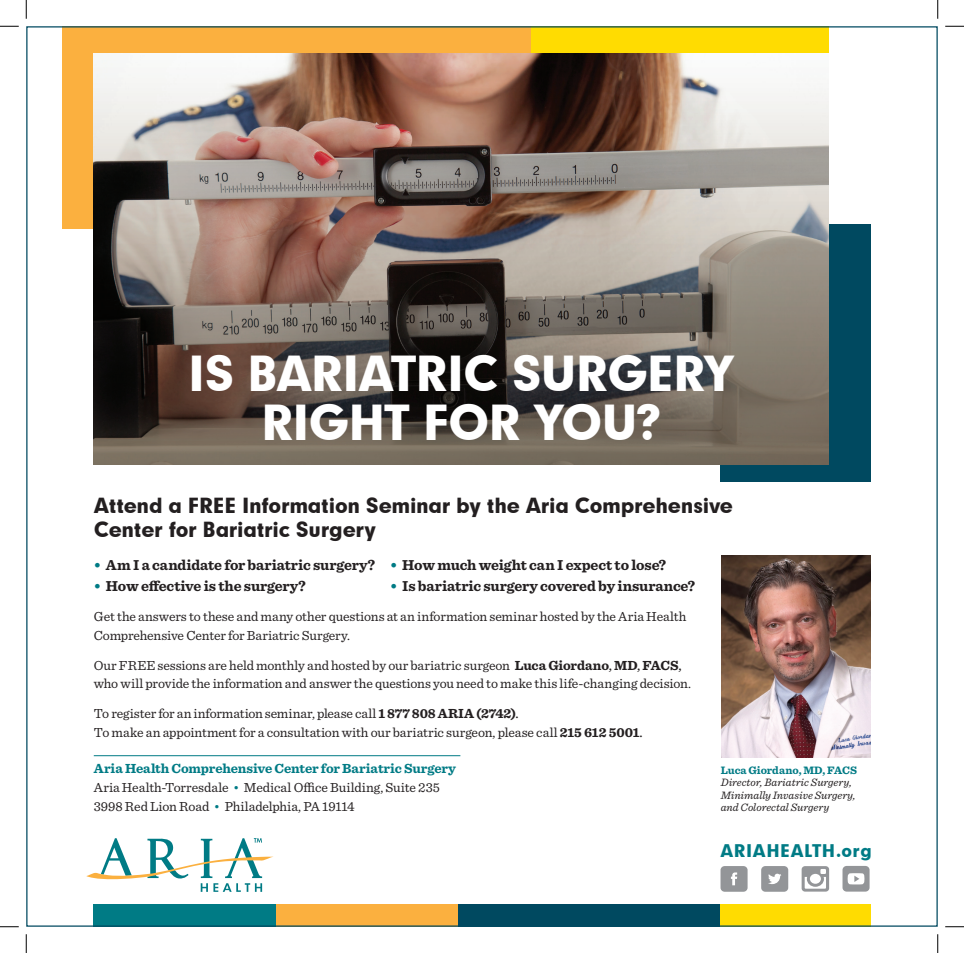
<style>
.page{position:relative;width:964px;height:953px;background:#fff}
.page>*{position:absolute;margin:0;border:0;box-sizing:border-box;transform-origin:0 0}
.t1{font:46.25px/48.8px "Geometric 706 BT Black B";letter-spacing:-.025em;color:#fff}
.t2{font:20px/23.8px "Geometric 706 BT Black B";letter-spacing:-.015em;color:#231f20}
.t3{font:16.75px "Geometric 706 BT Black B";letter-spacing:.03em;color:#007b85}
.t4{font:700 15px "Sentinel";letter-spacing:-.01em;color:#231f20}
.t5{font:13.75px/18.8px "Sentinel";letter-spacing:-.005em;color:#231f20}
.t6{font:italic 11.25px/12.5px "Sentinel";color:#231f20}
.t7{font:700 11.25px "Sentinel";color:#007b85}
.s1{color:#007b85}
.s2{font-weight:700}
.s3{font-weight:500}
.s4{font-weight:700;color:#007b85}
</style>
<div class="page">
<div style="left:345px;top:26px;width:483px;height:38px;background:#ffdc01"></div>
<div style="left:721px;top:224px;width:150px;height:258px;background:#004960"></div>
<div style="left:62px;top:26px;width:468px;height:203px;background:#fbb03f"></div>
<svg style="left:720px;top:866px;width:27px;height:25px"></svg>
<svg style="left:761px;top:866px;width:27px;height:25px"></svg>
<svg style="left:842px;top:866px;width:27px;height:25px"></svg>
<svg style="left:801px;top:866px;width:28px;height:25px"></svg>
<svg style="left:86px;top:838px;width:187px;height:53px"></svg>
<div style="left:94px;top:904px;width:777px;height:22px;background:#007b85"></div>
<div style="left:276px;top:904px;width:206px;height:22px;background:#fbb03f"></div>
<div style="left:458px;top:904px;width:330px;height:22px;background:#004960"></div>
<div style="left:721px;top:904px;width:150px;height:22px;background:#ffdc01"></div>
<hr style="left:94px;top:755px;width:366px;height:1px;background:#007b85">
<img style="left:721px;top:555px;width:150px;height:202px">
<img style="left:94px;top:53px;width:734px;height:412px">
<svg style="left:0;top:25px;width:19px;height:2px"></svg>
<svg style="left:945px;top:25px;width:19px;height:2px"></svg>
<svg style="left:0;top:926px;width:19px;height:1px"></svg>
<svg style="left:945px;top:926px;width:19px;height:1px"></svg>
<svg style="left:25px;top:0;width:2px;height:19px"></svg>
<svg style="left:25px;top:934px;width:2px;height:18px"></svg>
<svg style="left:937px;top:0;width:1px;height:19px"></svg>
<svg style="left:937px;top:934px;width:1px;height:18px"></svg>
<h1 class="t1" style="left:188px;top:347px;width:119px">Is Baria</h1>
<h1 class="t1" style="left:261px;top:347px;width:474px;text-indent:251px">Surgery<br>Right For You?</h1>
<h1 class="t1" style="left:391px;top:347px;width:52px">tric</h1>
<h2 class="t2" style="left:94px;top:493px;width:640px">Attend a FREE Information Seminar by the Aria Comprehensive<br>Center for Bariatric Surgery</h2>
<p class="t4" style="left:94px;top:552px;width:283px"><span class="s1">•</span> Am I a candidate for bariatric surgery?</p>
<p class="t4" style="left:94px;top:574px;width:214px"><span class="s1">•</span> How effective is the surgery?</p>
<p class="t4" style="left:390px;top:552px;width:278px"><span class="s1">•</span> How much weight can I expect to lose?</p>
<p class="t4" style="left:390px;top:574px;width:307px"><span class="s1">•</span> Is bariatric surgery covered by insurance?</p>
<p class="t5" style="left:94px;top:606px;width:594px">Get the answers to these and many other questions at an information seminar hosted by the Aria Health<br>Comprehensive Center for Bariatric Surgery.</p>
<p class="t5" style="left:94px;top:654px;width:599px">Our FREE sessions are held monthly and hosted by our bariatric surgeon <span class="s2">Luca Giordano</span><span class="s3">,</span> <span class="s2">MD</span><span class="s3">,</span> <span class="s2">FACS</span><span class="s3">, </span>who will provide the information and answer the questions you need to make this life-changing decision.</p>
<p class="t5" style="left:94px;top:703px;width:550px">To register for an information seminar, please call <span class="s2">1 877 808 ARIA (2742)</span><span class="s3">.<br></span>To make an appointment for a consultation with our bariatric surgeon, please call <span class="s2">215 612 5001</span><span class="s3">.</span></p>
<p class="t5" style="left:94px;top:758px;width:364px"><span class="s4">Aria Health Comprehensive Center for Bariatric Surgery<br></span>Aria Health-Torresdale <span class="s1">•</span> Medical Office Building, Suite 235<br>3998 Red Lion Road <span class="s1">•</span> Philadelphia, PA 19114</p>
<p class="t7" style="left:721px;top:760px;width:138px">Luca Giordano, MD, FACS</p>
<p class="t6" style="left:721px;top:775px;width:136px">Director, Bariatric Surgery,<br>Minimally Invasive Surgery, and Colorectal Surgery</p>
<p class="t3" style="left:720px;top:838px;width:25px">Aria</p>
<p class="t3" style="left:766px;top:838px;width:107px">health.org</p>
</div>
